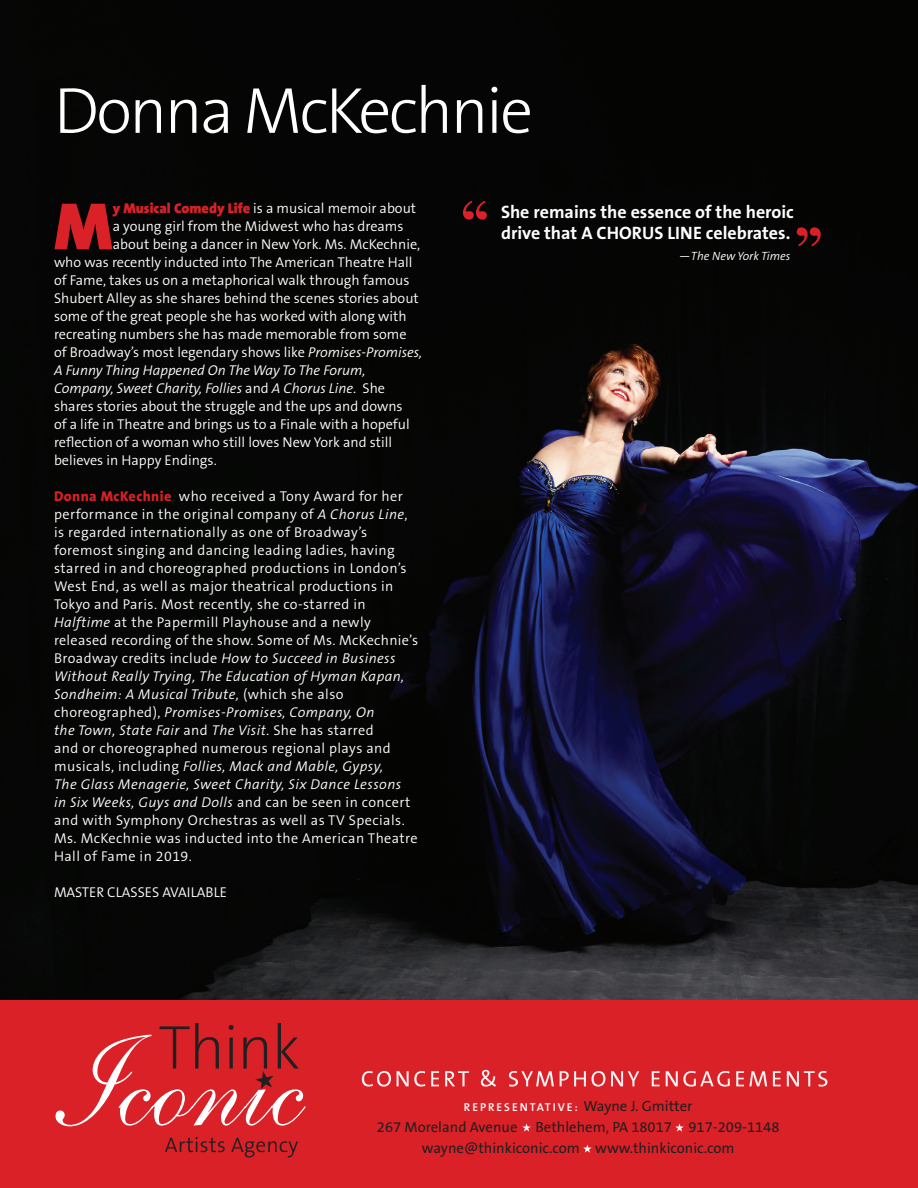
<style>
.page{position:relative;width:918px;height:1188px;background:#fff}
.page>*{position:absolute;margin:0;border:0;box-sizing:border-box;transform-origin:0 0}
.t1{font:77.4px "Times";color:#da2128}
.t2{font:900 67.65px "The Sans B9";color:#da2128}
.t3{font:300 65.7px "The Sans B3";letter-spacing:-.04em;color:#fff}
.t4{font:700 18px "The Sans B7";color:#fff}
.t5{font:14.85px "The Sans B5 Plain";color:#231f20}
.t6{font:300 14.25px/18px "The Sans B4";letter-spacing:.03em;color:#fff}
.t7{font:300 14.25px "The Sans B4";color:#fff}
.t8{font:italic 300 14.25px "The Sans B4";color:#fff}
.t9{font:italic 300 12px "The Sans B4";color:#fff}
.t10{font:600 11.55px "The Sans B6";letter-spacing:.17em;color:#fff}
.s1{font-family:"The Sans B9";font-weight:900;color:#da2128}
.s2{font-style:italic}
.s3{font-style:normal}
.s4{font-family:"The Sans B8";font-weight:800;color:#da2128}
.s5{color:#231f20}
.s6{font-family:"The Sans B5 Plain";font-weight:400;font-size:14.85px;color:#231f20}
</style>
<div class="page">
<img style="left:0;top:0;width:918px;height:1000px">
<div style="left:0;top:1000px;width:918px;height:188px;background:#da2128"></div>
<svg style="left:165px;top:1137px;width:133px;height:20px"></svg>
<svg style="left:56px;top:1023px;width:250px;height:103px"></svg>
<svg style="left:362px;top:1070px;width:465px;height:17px"></svg>
<svg style="left:522px;top:1123px;width:9px;height:9px"></svg>
<svg style="left:675px;top:1123px;width:9px;height:9px"></svg>
<svg style="left:583px;top:1144px;width:9px;height:9px"></svg>
<p class="t3" style="left:54px;top:75px;width:481px">Donna McKechnie</p>
<p class="t2" style="left:54px;top:190px;width:60px">M</p>
<p class="t7" style="left:113px;top:201px;width:305px"><span class="s1">y Musical Comedy Life</span> is a musical memoir about</p>
<p class="t7" style="left:113px;top:219px;width:292px">a young girl from the Midwest who has dreams</p>
<p class="t7" style="left:113px;top:237px;width:309px">about being a dancer in New York. Ms. McKechnie,</p>
<p class="t7" style="left:54px;top:255px;width:360px">who was recently inducted into The American Theatre Hall</p>
<p class="t7" style="left:54px;top:273px;width:357px">of Fame, takes us on a metaphorical walk through famous</p>
<p class="t7" style="left:54px;top:291px;width:366px">Shubert Alley as she shares behind the scenes stories about</p>
<p class="t7" style="left:54px;top:309px;width:354px">some of the great people she has worked with along with</p>
<p class="t7" style="left:54px;top:327px;width:354px">recreating numbers she has made memorable from some</p>
<p class="t7" style="left:54px;top:345px;width:370px">of Broadway’s most legendary shows like <span class="s2">Promises</span>-<span class="s2">Promises,</span></p>
<p class="t8" style="left:54px;top:363px;width:313px">A Funny Thing Happened On The Way To The Forum,</p>
<p class="t8" style="left:54px;top:381px;width:333px">Company, Sweet Charity, Follies <span class="s3">and</span> A Chorus Line<span class="s3">. She</span></p>
<p class="t7" style="left:54px;top:399px;width:350px">shares stories about the struggle and the ups and downs</p>
<p class="t7" style="left:54px;top:417px;width:357px">of a life in Theatre and brings us to a Finale with a hopeful</p>
<p class="t7" style="left:54px;top:435px;width:340px">reflection of a woman who still loves New York and still</p>
<p class="t7" style="left:54px;top:453px;width:164px">believes in Happy Endings.</p>
<p class="t6" style="left:54px;top:488px;width:366px"><span class="s4">Donna McKechnie</span><span class="s5">,</span> who received a Tony Award for her performance in the original company of <span class="s2">A Chorus Line</span>, is regarded internationally as one of Broadway’s foremost singing and dancing leading ladies, having starred in and choreographed productions in London’s West End, as well as major theatrical productions in Tokyo and Paris. Most recently, she co-starred in <span class="s2">Halftime</span> at the Papermill Playhouse and a newly released recording of the show. Some of Ms. McKechnie’s Broadway credits include <span class="s2">How to Succeed in Business Without Really Trying, The Education of Hyman Kapan, Sondheim: A Musical Tribute,</span> (which she also choreographed), <span class="s2">Promises-Promises, Company, On<br>the Town, State Fair</span> and <span class="s2">The Visit</span>. She has starred<br>and or choreographed numerous regional plays and musicals, including <span class="s2">Follies, Mack and Mable, Gypsy,<br>The Glass Menagerie, Sweet Charity, Six Dance Lessons<br>in Six Weeks, Guys and Dolls</span> and can be seen in concert and with Symphony Orchestras as well as TV Specials.<br>Ms. McKechnie was inducted into the American Theatre Hall of Fame in 2019.</p>
<p class="t7" style="left:54px;top:885px;width:174px">MASTER CLASSES AVAILABLE</p>
<p class="t1" style="left:456px;top:155px;width:40px">‘‘</p>
<p class="t4" style="left:501px;top:202px;width:294px">She remains the essence of the heroic</p>
<p class="t4" style="left:501px;top:223px;width:291px">drive that A CHORUS LINE celebrates.</p>
<p class="t1" style="left:790px;top:181px;width:40px">’’</p>
<p class="t9" style="left:679px;top:249px;width:113px"><span class="s3">—</span>The New York Times</p>
<p class="t10" style="left:464px;top:1101px;width:230px">REPRESENTATIVE: <span class="s6">Wayne J. Gmitter</span></p>
<p class="t5" style="left:377px;top:1119px;width:404px">267 Moreland Avenue Bethlehem, PA 18017 917-209-1148</p>
<p class="t5" style="left:422px;top:1140px;width:314px">wayne@thinkiconic.com www.thinkiconic.com</p>
</div>
